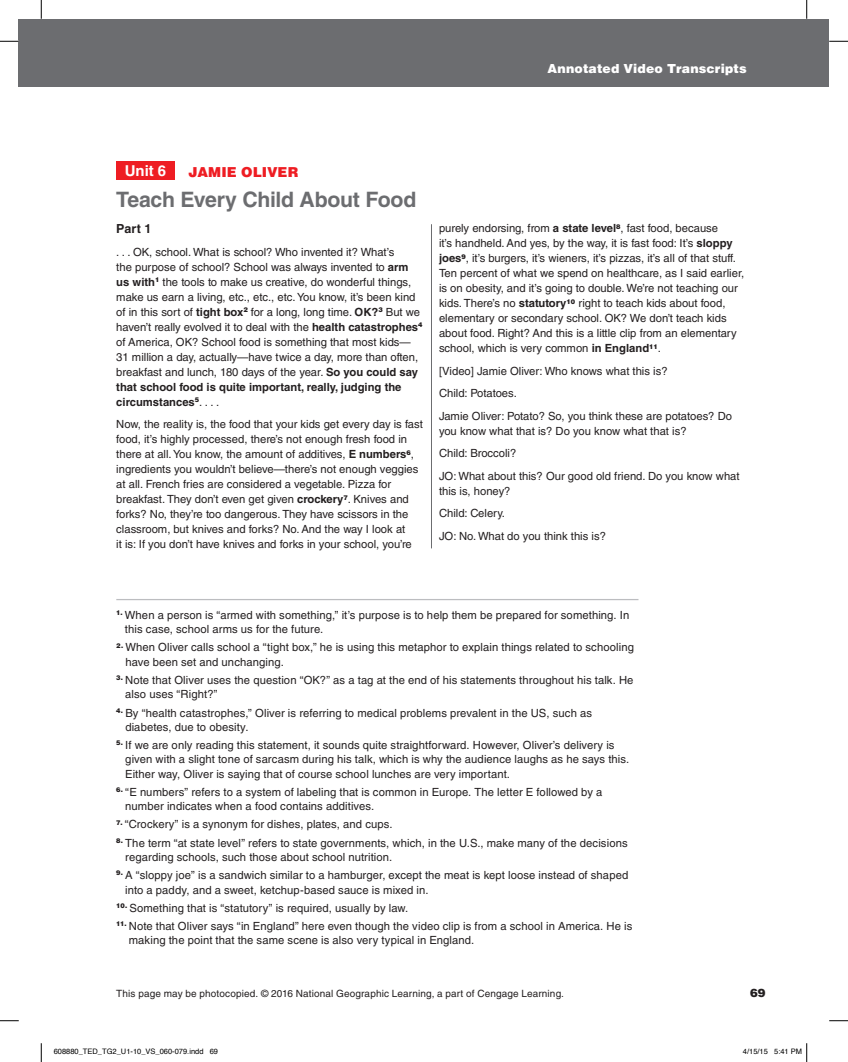
<style>
.page{position:relative;width:848px;height:1062px;background:#fff}
.page>*{position:absolute;margin:0;border:0;box-sizing:border-box;transform-origin:0 0}
.t1{font:700 21.25px "Helvetica LT Std";letter-spacing:-.015em;color:#6c6d70}
.t2{font:700 15px "Helvetica LT Std";color:#fff}
.t3{font:900 13.75px "Helvetica LT Std";letter-spacing:-.005em;color:#ee1d23}
.t4{font:900 12.5px "Helvetica LT Std";letter-spacing:.01em;color:#fff}
.t5{font:700 12.5px "Helvetica LT Std";color:#231f20}
.t6{font:900 11.5px "Helvetica LT Std";color:#231f20}
.t7{font:11.25px/15px "Helvetica LT Std";color:#231f20}
.t8{font:10px "Helvetica LT Std";letter-spacing:.015em;color:#231f20}
.t9{font:7.5px "Helvetica";color:#000}
.s1{font-weight:700}
</style>
<div class="page">
<div style="left:19px;top:19px;width:810px;height:67px;background:#6c6d70"></div>
<div style="left:116px;top:161px;width:59px;height:18px;background:#ee1d23"></div>
<hr style="left:431px;top:224px;width:1px;height:324px;background:#6c6d70">
<hr style="left:116px;top:599px;width:522px;height:1px;background:#bcbdc0">
<svg style="left:0;top:40px;width:19px;height:2px"></svg>
<svg style="left:829px;top:40px;width:19px;height:2px"></svg>
<svg style="left:0;top:1020px;width:19px;height:1px"></svg>
<svg style="left:829px;top:1020px;width:19px;height:1px"></svg>
<svg style="left:40px;top:0;width:2px;height:19px"></svg>
<svg style="left:40px;top:1043px;width:2px;height:18px"></svg>
<svg style="left:806px;top:0;width:1px;height:19px"></svg>
<svg style="left:806px;top:1043px;width:1px;height:18px"></svg>
<p class="t4" style="left:547px;top:61px;width:200px">Annotated Video Transcripts</p>
<h2 class="t2" style="left:125px;top:161px;width:43px">Unit 6</h2>
<p class="t3" style="left:188px;top:163px;width:100px">JAMIE OLIVER</p>
<h1 class="t1" style="left:116px;top:186px;width:301px">Teach Every Child About Food</h1>
<p class="t5" style="left:116px;top:221px;width:37px">Part 1</p>
<p class="t7" style="left:116px;top:244px;width:308px">. . . OK, school. What is school? Who invented it? What’s<br>the purpose of school? School was always invented to <span class="s1">arm us with</span><sup>1</sup> the tools to make us creative, do wonderful things, make us earn a living, etc., etc., etc. You know, it’s been kind of in this sort of <span class="s1">tight box</span><sup>2</sup> for a long, long time. <span class="s1">OK?</span><sup>3</sup> But we haven’t really evolved it to deal with the <span class="s1">health catastrophes</span><sup>4 </sup>of America, OK? School food is something that most kids— 31 million a day, actually—have twice a day, more than often, breakfast and lunch, 180 days of the year. <span class="s1">So you could say that school food is quite important, really, judging the circumstances</span><sup>5</sup>. . . .</p>
<p class="t7" style="left:116px;top:417px;width:308px">Now, the reality is, the food that your kids get every day is fast food, it’s highly processed, there’s not enough fresh food in there at all. You know, the amount of additives, <span class="s1">E numbers</span><sup>6</sup>, ingredients you wouldn’t believe—there’s not enough veggies at all. French fries are considered a vegetable. Pizza for breakfast. They don’t even get given <span class="s1">crockery</span><sup>7</sup>. Knives and forks? No, they’re too dangerous. They have scissors in the classroom, but knives and forks? No. And the way I look at<br>it is: If you don’t have knives and forks in your school, you’re</p>
<p class="t7" style="left:439px;top:221px;width:307px">purely endorsing, from <span class="s1">a state level</span><sup>8</sup>, fast food, because<br>it’s handheld. And yes, by the way, it is fast food: It’s <span class="s1">sloppy joes</span><sup>9</sup>, it’s burgers, it’s wieners, it’s pizzas, it’s all of that stuff.<br>Ten percent of what we spend on healthcare, as I said earlier, is on obesity, and it’s going to double. We’re not teaching our kids. There’s no <span class="s1">statutory</span><sup>10</sup> right to teach kids about food, elementary or secondary school. OK? We don’t teach kids about food. Right? And this is a little clip from an elementary school, which is very common <span class="s1">in England</span><sup>11</sup>.</p>
<p class="t7" style="left:439px;top:359px;width:294px;line-height:22.5px">[Video] Jamie Oliver: Who knows what this is?<br>Child: Potatoes.<br>Jamie Oliver: Potato? So, you think these are potatoes? Do</p>
<p class="t7" style="left:439px;top:419px;width:302px;line-height:22.5px">you know what that is? Do you know what that is?<br>Child: Broccoli?<br>JO: What about this? Our good old friend. Do you know what</p>
<p class="t7" style="left:439px;top:479px;width:168px;line-height:22.5px">this is, honey?<br>Child: Celery.<br>JO: No. What do you think this is?</p>
<p class="t7" style="left:125px;top:607px;width:506px;line-height:14.4px;text-indent:-9px"><sup>1.</sup> When a person is “armed with something,” it’s purpose is to help them be prepared for something. In this case, school arms us for the future.</p>
<p class="t7" style="left:125px;top:640px;width:510px;line-height:14.4px;text-indent:-9px"><sup>2.</sup> When Oliver calls school a “tight box,” he is using this metaphor to explain things related to schooling have been set and unchanging.</p>
<p class="t7" style="left:125px;top:672px;width:509px;line-height:14.4px;text-indent:-9px"><sup>3.</sup> Note that Oliver uses the question “OK?” as a tag at the end of his statements throughout his talk. He also uses “Right?”</p>
<p class="t7" style="left:125px;top:705px;width:468px;line-height:14.4px;text-indent:-9px"><sup>4.</sup> By “health catastrophes,” Oliver is referring to medical problems prevalent in the US, such as diabetes, due to obesity.</p>
<p class="t7" style="left:125px;top:737px;width:505px;line-height:14.4px;text-indent:-9px"><sup>5.</sup> If we are only reading this statement, it sounds quite straightforward. However, Oliver’s delivery is given with a slight tone of sarcasm during his talk, which is why the audience laughs as he says this.<br>Either way, Oliver is saying that of course school lunches are very important.</p>
<p class="t7" style="left:125px;top:784px;width:478px;line-height:14.4px;text-indent:-9px"><sup>6.</sup> “E numbers” refers to a system of labeling that is common in Europe. The letter E followed by a number indicates when a food contains additives.</p>
<p class="t7" style="left:116px;top:816px;width:278px"><sup>7.</sup> “Crockery” is a synonym for dishes, plates, and cups.</p>
<p class="t7" style="left:125px;top:835px;width:504px;line-height:14.4px;text-indent:-9px"><sup>8.</sup> The term “at state level” refers to state governments, which, in the U.S., make many of the decisions regarding schools, such those about school nutrition.</p>
<p class="t7" style="left:125px;top:867px;width:504px;line-height:14.4px;text-indent:-9px"><sup>9.</sup> A “sloppy joe” is a sandwich similar to a hamburger, except the meat is kept loose instead of shaped into a paddy, and a sweet, ketchup-based sauce is mixed in.</p>
<p class="t7" style="left:116px;top:900px;width:293px"><sup>10.</sup> Something that is “statutory” is required, usually by law.</p>
<p class="t7" style="left:129px;top:918px;width:505px;line-height:14.4px;text-indent:-13px"><sup>11.</sup> Note that Oliver says “in England” here even though the video clip is from a school in America. He is making the point that the same scene is also very typical in England.</p>
<p class="t8" style="left:116px;top:987px;width:449px">This page may be photocopied. © 2016 National Geographic Learning, a part of Cengage Learning.</p>
<p class="t6" style="left:750px;top:985px;width:17px">69</p>
<p class="t9" style="left:54px;top:1045px;width:166px">608880_TED_TG2_U1-10_VS_060-079.indd 69</p>
<p class="t9" style="left:742px;top:1045px;width:61px">4/15/15 5:41 PM</p>
</div>
